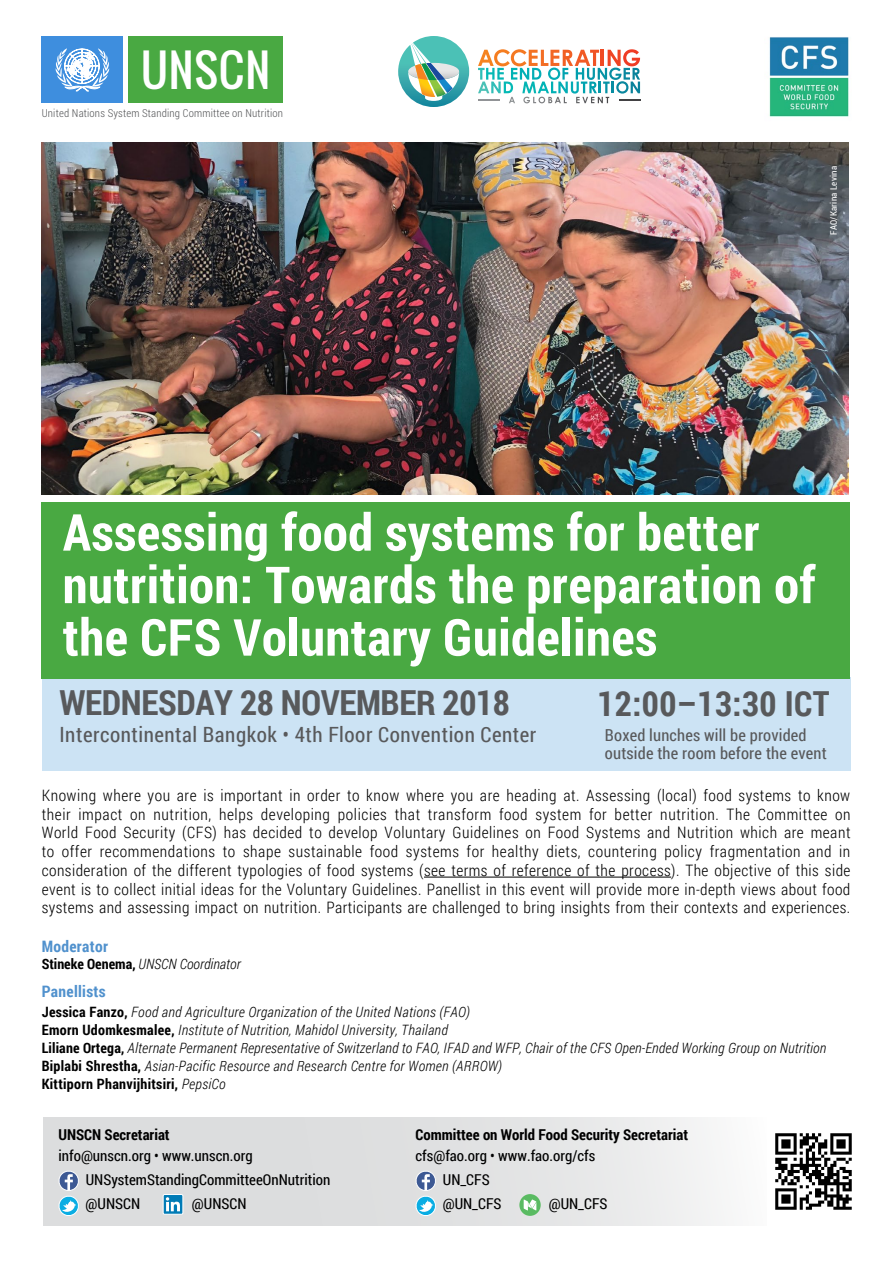
<style>
.page{position:relative;width:893px;height:1263px;background:#fff}
.page>*{position:absolute;margin:0;border:0;box-sizing:border-box;transform-origin:0 0}
.Normale{font:700 51px/52.5px "Roboto Condensed";letter-spacing:.01em;color:#fff}
.t1{font:44.1px "Oswald";letter-spacing:.01em;color:#fff}
.Normale-2{font:700 34.5px "Roboto Condensed";letter-spacing:-.01em;color:#58595b}
.Normale-3{font:700 34.5px "Roboto Condensed";letter-spacing:.01em;color:#58595b}
.Normale-4{font:21px "Roboto Condensed";letter-spacing:.025em;color:#58595b}
.Normale-5{font:16.5px "Roboto Condensed";letter-spacing:.01em;color:#58595b}
.Normale-6{font:300 15.75px/18.8px "Roboto Condensed";letter-spacing:.025em;color:#000;text-align:justify}
.Normale-7{font:700 15.75px "Roboto Condensed";letter-spacing:.02em;color:#5091cd}
.Normale-8{font:15px "Roboto Condensed";color:#000}
.Normale-9{font:700 15px "Roboto Condensed";color:#000}
.Normale-10{font:italic 300 14.25px "Roboto Condensed";letter-spacing:.02em;color:#000}
.Normale-11{font:700 14.25px "Roboto Condensed";letter-spacing:.02em;color:#000}
.Normale-12{font:italic 300 14.25px "Roboto Condensed";color:#000}
.t2{font:300 10.95px "Roboto Condensed";letter-spacing:.015em;color:#58595b}
.Normale-13{font:9px "Roboto Condensed";letter-spacing:.03em;color:#fff}
.s1{font-weight:700;font-style:normal}
.s2{font-weight:300;font-style:italic}
</style>
<div class="page">
<hr style="left:424px;top:877px;width:247px;height:1px;background:#000">
<img style="left:42px;top:142px;width:806px;height:352px">
<div style="left:42px;top:677px;width:808px;height:94px;background:#cce3f4"></div>
<img style="left:775px;top:1133px;width:77px;height:77px">
<div style="left:41px;top:502px;width:809px;height:176px;background:#49a942"></div>
<div style="left:41px;top:36px;width:82px;height:66px;background:#3e8ede"></div>
<div style="left:128px;top:36px;width:155px;height:66px;background:#49a942"></div>
<svg style="left:56px;top:48px;width:53px;height:44px"></svg>
<img style="left:769px;top:37px;width:80px;height:80px">
<svg style="left:478px;top:49px;width:162px;height:54px"></svg>
<svg style="left:398px;top:36px;width:71px;height:71px"></svg>
<div style="left:43px;top:1117px;width:723px;height:108px;background:linear-gradient(to right,#d5d6d8,#f0f1f1)"></div>
<svg style="left:58px;top:1170px;width:21px;height:46px"></svg>
<svg style="left:163px;top:1194px;width:20px;height:20px"></svg>
<div style="left:163px;top:1194px;width:20px;height:20px;border:1px solid #fff"></div>
<svg style="left:166px;top:1197px;width:14px;height:14px"></svg>
<svg style="left:415px;top:1170px;width:21px;height:46px"></svg>
<svg style="left:519px;top:1194px;width:22px;height:22px"></svg>
<svg style="left:524px;top:1199px;width:12px;height:11px"></svg>
<p class="t1" style="left:141px;top:36px;width:131px">UNSCN</p>
<p class="t2" style="left:42px;top:105px;width:243px">United Nations System Standing Committee on Nutrition</p>
<p class="Normale-13" style="left:827px;top:235px;width:71px;rotate:-90deg">FAO/Karina Levina</p>
<p class="Normale" style="left:63px;top:504px;width:754px">Assessing food systems for better nutrition: Towards the preparation of the CFS Voluntary Guidelines</p>
<p class="Normale-2" style="left:60px;top:678px;width:452px">WEDNESDAY 28 NOVEMBER 2018</p>
<p class="Normale-4" style="left:60px;top:720px;width:478px">Intercontinental Bangkok • 4th Floor Convention Center</p>
<p class="Normale-3" style="left:597px;top:679px;width:234px">12:00–13:30 ICT</p>
<p class="Normale-5" style="left:605px;top:724px;width:203px">Boxed lunches will be provided</p>
<p class="Normale-5" style="left:605px;top:742px;width:223px">outside the room before the event</p>
<p class="Normale-6" style="left:42px;top:785px;width:810px">Knowing where you are is important in order to know where you are heading at. Assessing (local) food systems to know their impact on nutrition, helps developing policies that transform food system for better nutrition. The Committee on World Food Security (CFS) has decided to develop Voluntary Guidelines on Food Systems and Nutrition which are meant to offer recommendations to shape sustainable food systems for healthy diets, countering policy fragmentation and in consideration of the different typologies of food systems (see terms of reference of the process). The objective of this side event is to collect initial ideas for the Voluntary Guidelines. Panellist in this event will provide more in-depth views about food systems and assessing impact on nutrition. Participants are challenged to bring insights from their contexts and experiences.</p>
<p class="Normale-7" style="left:42px;top:935px;width:68px">Moderator</p>
<p class="Normale-12" style="left:42px;top:954px;width:201px"><span class="s1">Stineke Oenema,</span> UNSCN Coordinator</p>
<p class="Normale-7" style="left:42px;top:980px;width:65px">Panellists</p>
<p class="Normale-10" style="left:42px;top:1002px;width:430px"><span class="s1">Jessica Fanzo,</span> Food and Agriculture Organization of the United Nations (FAO)</p>
<p class="Normale-10" style="left:42px;top:1020px;width:408px"><span class="s1">Emorn Udomkesmalee,</span> Institute of Nutrition, Mahidol University, Thailand</p>
<p class="Normale-10" style="left:42px;top:1038px;width:786px"><span class="s1">Liliane Ortega,</span> Alternate Permanent Representative of Switzerland to FAO, IFAD and WFP, Chair of the CFS Open-Ended Working Group on Nutrition</p>
<p class="Normale-10" style="left:42px;top:1056px;width:462px"><span class="s1">Biplabi Shrestha,</span> Asian-Pacific Resource and Research Centre for Women (ARROW)</p>
<p class="Normale-11" style="left:42px;top:1073px;width:186px">Kittiporn Phanvijhitsiri, <span class="s2">PepsiCo</span></p>
<p class="Normale-9" style="left:58px;top:1124px;width:113px">UNSCN Secretariat</p>
<p class="Normale-8" style="left:58px;top:1145px;width:196px">info@unscn.org • www.unscn.org</p>
<p class="Normale-8" style="left:86px;top:1169px;width:246px">UNSystemStandingCommitteeOnNutrition</p>
<p class="Normale-8" style="left:86px;top:1193px;width:56px">@UNSCN</p>
<p class="Normale-8" style="left:192px;top:1193px;width:56px">@UNSCN</p>
<p class="Normale-9" style="left:415px;top:1124px;width:274px">Committee on World Food Security Secretariat</p>
<p class="Normale-8" style="left:415px;top:1145px;width:181px">cfs@fao.org • www.fao.org/cfs</p>
<p class="Normale-8" style="left:443px;top:1169px;width:48px">UN_CFS</p>
<p class="Normale-8" style="left:443px;top:1193px;width:60px">@UN_CFS</p>
<p class="Normale-8" style="left:549px;top:1193px;width:60px">@UN_CFS</p>
</div>
